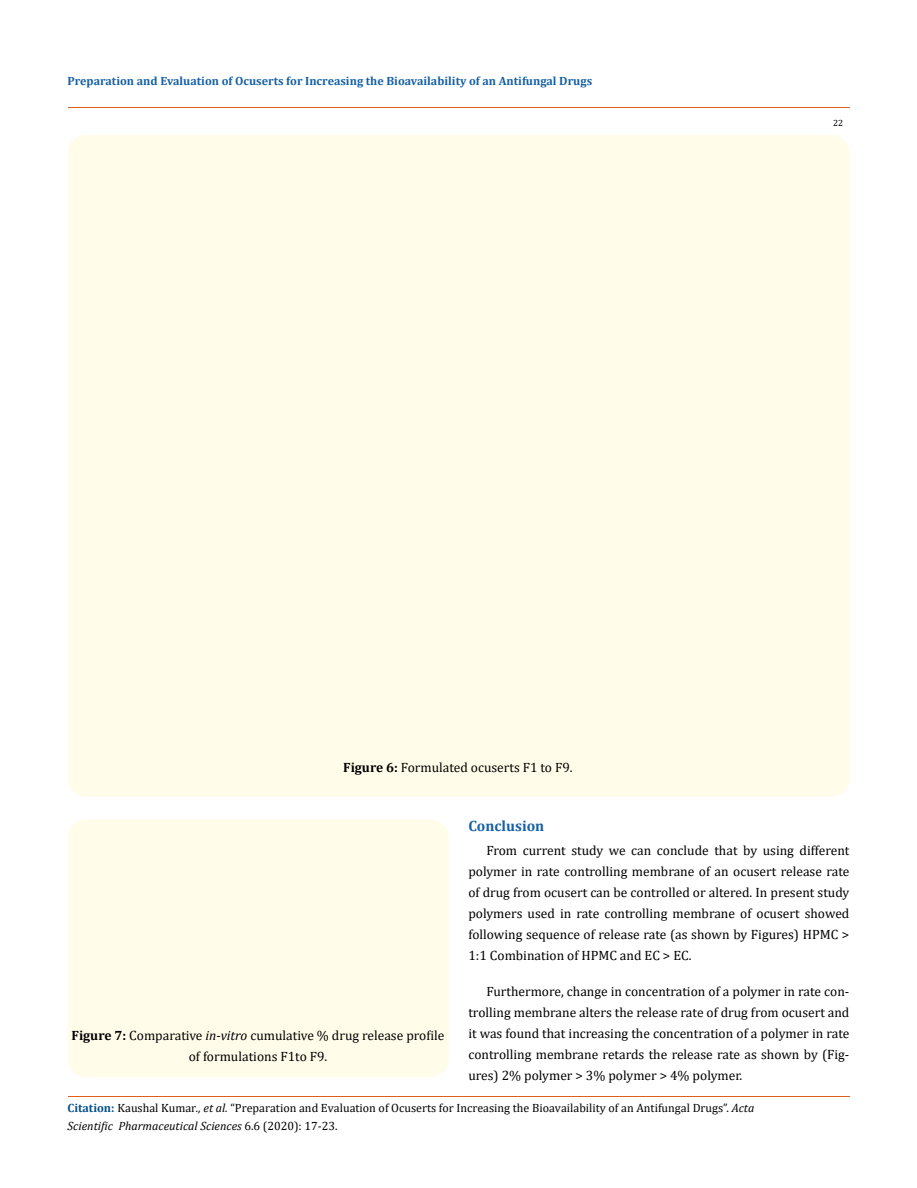
<style>
.page{position:relative;width:917px;height:1188px;background:#fff}
.page>*{position:absolute;margin:0;border:0;box-sizing:border-box;transform-origin:0 0}
.t1{font:700 15px "Cambria";color:#1560a6}
.t2{font:13.5px/21px "Cambria";color:#000;text-align:justify}
.t3{font:12px/18px "Cambria";color:#000}
.t4{font:700 12px "Cambria";color:#1560a6}
.t5{font:9px "Cambria";color:#000}
.s1{font-weight:700}
.s2{font-style:italic}
.s3{font-weight:700;color:#035089}
</style>
<div class="page">
<div style="left:68px;top:135px;width:781px;height:662px;background:#fffde9;border-radius:18px"></div>
<div style="left:68px;top:820px;width:380px;height:257px;background:#fffde9;border-radius:18px"></div>
<hr style="left:68px;top:108px;width:781px;height:1px;background:#e05d1a">
<hr style="left:68px;top:1096px;width:781px;height:1px;background:#e05d1a">
<p class="t4" style="left:68px;top:73px;width:526px">Preparation and Evaluation of Ocuserts for Increasing the Bioavailability of an Antifungal Drugs</p>
<p class="t5" style="left:833px;top:118px;width:11px">22</p>
<p class="t2" style="left:343px;top:757px;width:231px"><span class="s1">Figure 6:</span> Formulated ocuserts F1 to F9.</p>
<p class="t2" style="left:72px;top:1025px;width:374px;text-align:center"><span class="s1">Figure 7:</span> Comparative <span class="s2">in-vitro</span> cumulative % drug release profile of formulations F1to F9.</p>
<p class="t1" style="left:468px;top:816px;width:77px">Conclusion</p>
<p class="t2" style="left:468px;top:840px;width:382px;text-indent:18px">From current study we can conclude that by using different polymer in rate controlling membrane of an ocusert release rate of drug from ocusert can be controlled or altered. In present study polymers used in rate controlling membrane of ocusert showed following sequence of release rate (as shown by Figures) HPMC &gt; 1:1 Combination of HPMC and EC &gt; EC.</p>
<p class="t2" style="left:468px;top:981px;width:382px;text-indent:18px">Furthermore, change in concentration of a polymer in rate con&shy;trolling membrane alters the release rate of drug from ocusert and it was found that increasing the concentration of a polymer in rate controlling membrane retards the release rate as shown by (Fig&shy;ures) 2% polymer &gt; 3% polymer &gt; 4% polymer.</p>
<p class="t3" style="left:68px;top:1099px;width:688px"><span class="s3">Citation:</span> Kaushal Kumar<span class="s2">., et al.</span> “Preparation and Evaluation of Ocuserts for Increasing the Bioavailability of an Antifungal Drugs”. <span class="s2">Acta<br>Scientific Pharmaceutical Sciences</span> 6.6 (2020): 17-23.</p>
</div>
